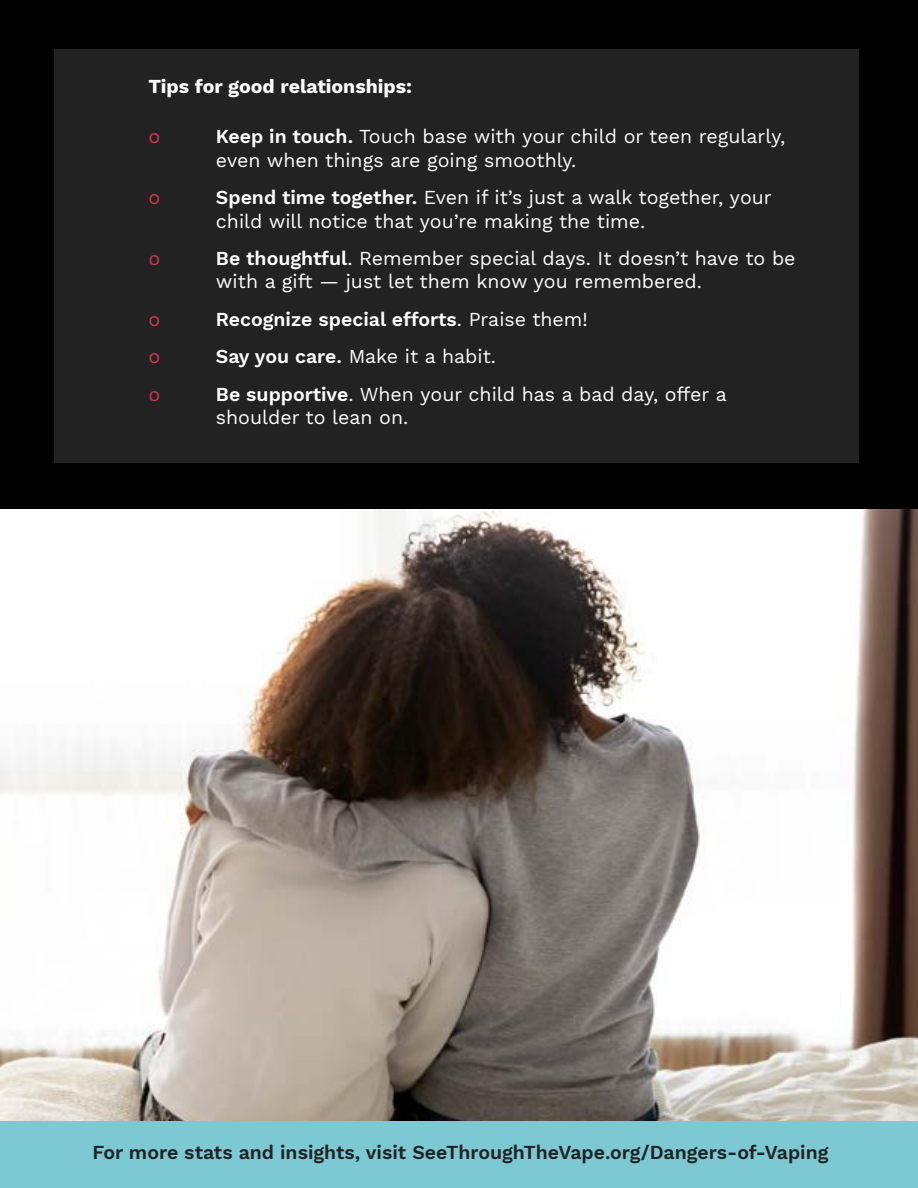
<style>
.page{position:relative;width:918px;height:1188px;background:#fff}
.page>*{position:absolute;margin:0;border:0;box-sizing:border-box;transform-origin:0 0}
.t1{font:19.5px/23.4px "Work Sans";color:#fff}
.t2{font:600 19.5px "Work Sans";color:#222}
.t3{font:600 19.5px "Work Sans";color:#fff}
.t4{font:700 19.5px "Work Sans";color:#fff}
.t5{font:19.5px "Work Sans";color:#d73749}
.s1{font-weight:600}
.s2{font-weight:400}
</style>
<div class="page">
<div style="left:0;top:0;width:918px;height:535px;background:#000"></div>
<div style="left:54px;top:50px;width:804px;height:413px;background:#222"></div>
<img style="left:0;top:510px;width:918px;height:612px">
<div style="left:0;top:1122px;width:918px;height:66px;background:#7cc9d4"></div>
<p class="t4" style="left:148px;top:75px;width:265px">Tips for good relationships:</p>
<p class="t5" style="left:148px;top:125px;width:13px">o</p>
<p class="t1" style="left:216px;top:126px;width:571px"><span class="s1">Keep in touch.</span> Touch base with your child or teen regularly, even when things are going smoothly.</p>
<p class="t5" style="left:148px;top:186px;width:13px">o</p>
<p class="t1" style="left:216px;top:187px;width:557px"><span class="s1">Spend time together.</span> Even if it’s just a walk together, your child will notice that you’re making the time.</p>
<p class="t5" style="left:148px;top:247px;width:13px">o</p>
<p class="t1" style="left:216px;top:248px;width:581px"><span class="s1">Be thoughtful</span>. Remember special days. It doesn’t have to be with a gift — just let them know you remembered.</p>
<p class="t5" style="left:148px;top:308px;width:13px">o</p>
<p class="t3" style="left:216px;top:305px;width:373px">Recognize special efforts<span class="s2">. Praise them!</span></p>
<p class="t5" style="left:148px;top:345px;width:13px">o</p>
<p class="t1" style="left:216px;top:346px;width:282px"><span class="s1">Say you care.</span> Make it a habit.</p>
<p class="t5" style="left:148px;top:383px;width:13px">o</p>
<p class="t1" style="left:216px;top:383px;width:512px"><span class="s1">Be supportive</span>. When your child has a bad day, offer a shoulder to lean on.</p>
<p class="t2" style="left:92px;top:1137px;width:738px">For more stats and insights, visit SeeThroughTheVape.org/Dangers-of-Vaping</p>
</div>
